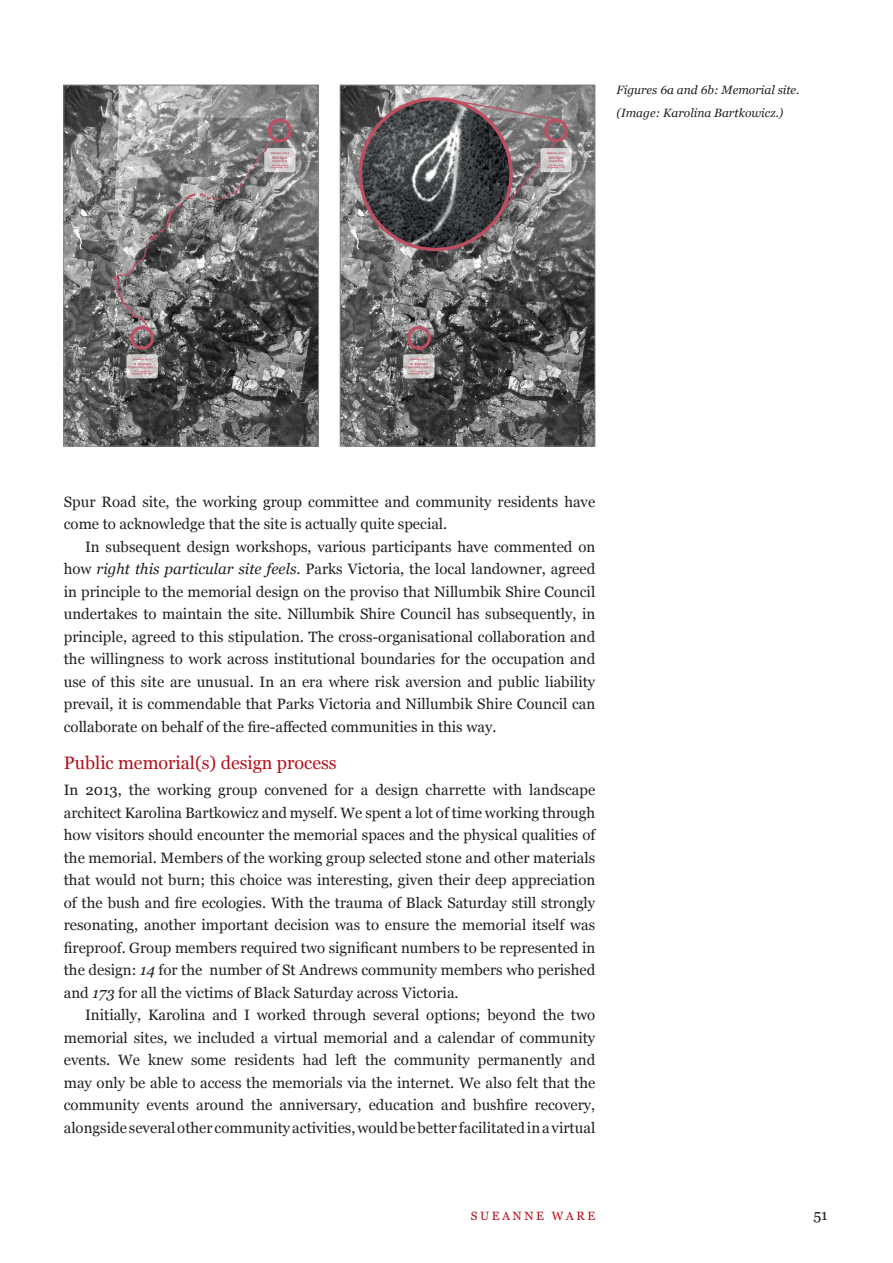
<style>
.page{position:relative;width:893px;height:1263px;background:#fff}
.page>*{position:absolute;margin:0;border:0;box-sizing:border-box;transform-origin:0 0}
.LR_subhead_1{font:18px "Georgia";color:#b50e1a}
.LR_body_text{font:15px/22.5px "Georgia";color:#231f20;text-align:justify}
.LR_body_text_no_inde{font:15px/22.5px "Georgia";color:#231f20;text-align:justify}
.LR_caption{font:italic 12px/22.5px "Georgia";color:#231f20}
.t1{font:12px "Georgia";letter-spacing:.21em;color:#b50e1a}
.s1{font-style:italic}
</style>
<div class="page">
<img style="left:66px;top:87px;width:251px;height:357px">
<div style="left:64px;top:85px;width:255px;height:361px;border:1px solid #808285"></div>
<img style="left:342px;top:87px;width:251px;height:357px">
<div style="left:340px;top:85px;width:255px;height:361px;border:1px solid #808285"></div>
<p class="LR_caption" style="left:617px;top:79px;width:184px">Figures 6a and 6b: Memorial site. (Image: Karolina Bartkowicz.)</p>
<p class="LR_body_text" style="left:64px;top:491px;width:533px">Spur Road site, the working group committee and community residents have come to acknowledge that the site is actually quite special.</p>
<p class="LR_body_text" style="left:64px;top:536px;width:533px;text-indent:21px">In subsequent design workshops, various participants have commented on how <span class="s1">right this particular site feels</span>. Parks Victoria, the local landowner, agreed in principle to the memorial design on the proviso that Nillumbik Shire Council undertakes to maintain the site. Nillumbik Shire Council has subsequently, in principle, agreed to this stipulation. The cross-organisational collaboration and the willingness to work across institutional boundaries for the occupation and use of this site are unusual. In an era where risk aversion and public liability prevail, it is commendable that Parks Victoria and Nillumbik Shire Council can collaborate on behalf of the fire-affected communities in this way.</p>
<p class="LR_subhead_1" style="left:64px;top:751px;width:274px">Public memorial(s) design process</p>
<p class="LR_body_text_no_inde" style="left:64px;top:779px;width:533px">In 2013, the working group convened for a design charrette with landscape architect Karolina Bartkowicz and myself. We spent a lot of time working through how visitors should encounter the memorial spaces and the physical qualities of the memorial. Members of the working group selected stone and other materials that would not burn; this choice was interesting, given their deep appreciation of the bush and fire ecologies. With the trauma of Black Saturday still strongly resonating, another important decision was to ensure the memorial itself was fireproof. Group members required two significant numbers to be represented in the design: <span class="s1">14</span> for the number of St Andrews community members who perished and <span class="s1">173</span> for all the victims of Black Saturday across Victoria.</p>
<p class="LR_body_text" style="left:64px;top:1004px;width:533px;text-indent:21px">Initially, Karolina and I worked through several options; beyond the two memorial sites, we included a virtual memorial and a calendar of community events. We knew some residents had left the community permanently and may only be able to access the memorials via the internet. We also felt that the community events around the anniversary, education and bushfire recovery, alongside several other community activities, would be better facilitated in a virtual</p>
<p class="t1" style="left:471px;top:1209px;width:126px">SUEANNE WARE</p>
<p class="LR_body_text_no_inde" style="left:813px;top:1204px;width:16px">51</p>
</div>
